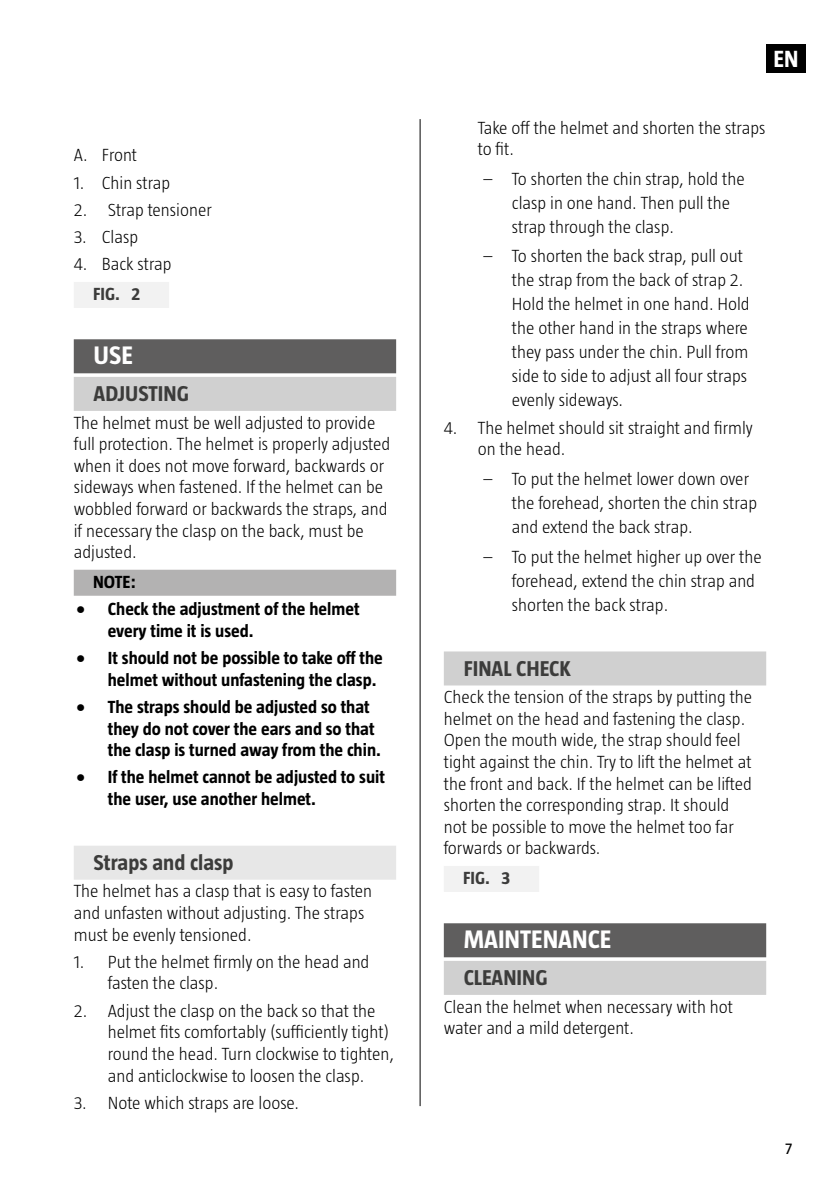
<style>
.page{position:relative;width:840px;height:1191px;background:#fff}
.page>*{position:absolute;margin:0;border:0;box-sizing:border-box;transform-origin:0 0}
.t1{font:700 26px "Taz";color:#fff}
.t2{font:700 24px "Taz";color:#fff}
.t3{font:700 22px "Taz";color:#3c3c3b}
.t4{font:300 18px/21.6px "Taz";color:#000}
.t5{font:700 18px/21.6px "Taz";color:#000}
.t6{font:700 18px "Taz";color:#3c3c3b}
.t7{font:16px "Taz";color:#000}
</style>
<div class="page">
<div style="left:765px;top:44px;width:39px;height:28px;background:#000"></div>
<hr style="left:419px;top:119px;width:1px;height:987px;background:#000">
<div style="left:443px;top:651px;width:322px;height:34px;background:#d0d0d0"></div>
<div style="left:443px;top:866px;width:96px;height:26px;background:#f2f2f2"></div>
<div style="left:443px;top:923px;width:322px;height:34px;background:#5f5e5e"></div>
<div style="left:443px;top:961px;width:322px;height:34px;background:#d0d0d0"></div>
<div style="left:74px;top:282px;width:95px;height:26px;background:#f2f2f2"></div>
<div style="left:74px;top:339px;width:322px;height:34px;background:#5f5e5e"></div>
<div style="left:74px;top:377px;width:322px;height:34px;background:#d0d0d0"></div>
<div style="left:74px;top:570px;width:322px;height:26px;background:#b3b2b2"></div>
<div style="left:74px;top:845px;width:322px;height:34px;background:#e7e7e7"></div>
<p class="t4" style="left:74px;top:144px;width:65px">A. Front</p>
<p class="t4" style="left:74px;top:171px;width:98px">1. Chin strap</p>
<p class="t4" style="left:74px;top:199px;width:139px">2. Strap tensioner</p>
<p class="t4" style="left:74px;top:226px;width:66px">3. Clasp</p>
<p class="t4" style="left:74px;top:253px;width:99px">4. Back strap</p>
<p class="t6" style="left:93px;top:284px;width:49px">FIG. 2</p>
<h1 class="t1" style="left:94px;top:341px;width:41px">USE</h1>
<p class="t3" style="left:94px;top:381px;width:97px">ADJUSTING</p>
<p class="t4" style="left:74px;top:411px;width:318px">The helmet must be well adjusted to provide full protection. The helmet is properly adjusted when it does not move forward, backwards or sideways when fastened. If the helmet can be wobbled forward or backwards the straps, and if necessary the clasp on the back, must be adjusted.</p>
<p class="t5" style="left:93px;top:571px;width:44px">NOTE:</p>
<p class="t5" style="left:108px;top:598px;width:253px;text-indent:-32px">• Check the adjustment of the helmet every time it is used.</p>
<p class="t5" style="left:108px;top:647px;width:276px;text-indent:-32px">• It should not be possible to take off the helmet without unfastening the clasp.</p>
<p class="t5" style="left:108px;top:696px;width:274px;text-indent:-32px">• The straps should be adjusted so that they do not cover the ears and so that the clasp is turned away from the chin.</p>
<p class="t5" style="left:108px;top:766px;width:278px;text-indent:-32px">• If the helmet cannot be adjusted to suit the user, use another helmet.</p>
<p class="t3" style="left:94px;top:850px;width:141px">Straps and clasp</p>
<p class="t4" style="left:74px;top:880px;width:300px">The helmet has a clasp that is easy to fasten and unfasten without adjusting. The straps must be evenly tensioned.</p>
<p class="t4" style="left:108px;top:950px;width:263px;text-indent:-34px">1. Put the helmet firmly on the head and fasten the clasp.</p>
<p class="t4" style="left:108px;top:999px;width:287px;text-indent:-34px">2. Adjust the clasp on the back so that the helmet fits comfortably (sufficiently tight) round the head. Turn clockwise to tighten, and anticlockwise to loosen the clasp.</p>
<p class="t4" style="left:74px;top:1091px;width:226px">3. Note which straps are loose.</p>
<h2 class="t2" style="left:773px;top:45px;width:26px">EN</h2>
<p class="t4" style="left:477px;top:116px;width:289px">Take off the helmet and shorten the straps to fit.</p>
<p class="t4" style="left:511px;top:166px;width:234px;line-height:24px;text-indent:-28px">– To shorten the chin strap, hold the clasp in one hand. Then pull the strap through the clasp.</p>
<p class="t4" style="left:511px;top:244px;width:239px;line-height:24px;text-indent:-28px">– To shorten the back strap, pull out the strap from the back of strap 2.<br>Hold the helmet in one hand. Hold the other hand in the straps where they pass under the chin. Pull from side to side to adjust all four straps evenly sideways.</p>
<p class="t4" style="left:477px;top:417px;width:276px;text-indent:-34px">4. The helmet should sit straight and firmly on the head.</p>
<p class="t4" style="left:511px;top:467px;width:246px;line-height:24px;text-indent:-28px">– To put the helmet lower down over the forehead, shorten the chin strap and extend the back strap.</p>
<p class="t4" style="left:511px;top:544px;width:251px;line-height:24px;text-indent:-28px">– To put the helmet higher up over the forehead, extend the chin strap and shorten the back strap.</p>
<p class="t3" style="left:463px;top:656px;width:108px">FINAL CHECK</p>
<p class="t4" style="left:443px;top:686px;width:310px">Check the tension of the straps by putting the helmet on the head and fastening the clasp.<br>Open the mouth wide, the strap should feel tight against the chin. Try to lift the helmet at the front and back. If the helmet can be lifted shorten the corresponding strap. It should not be possible to move the helmet too far forwards or backwards.</p>
<p class="t6" style="left:463px;top:868px;width:49px">FIG. 3</p>
<h1 class="t1" style="left:463px;top:924px;width:149px">MAINTENANCE</h1>
<p class="t3" style="left:463px;top:965px;width:85px">CLEANING</p>
<p class="t4" style="left:443px;top:995px;width:290px">Clean the helmet when necessary with hot water and a mild detergent.</p>
<p class="t7" style="left:784px;top:1139px;width:9px">7</p>
</div>
